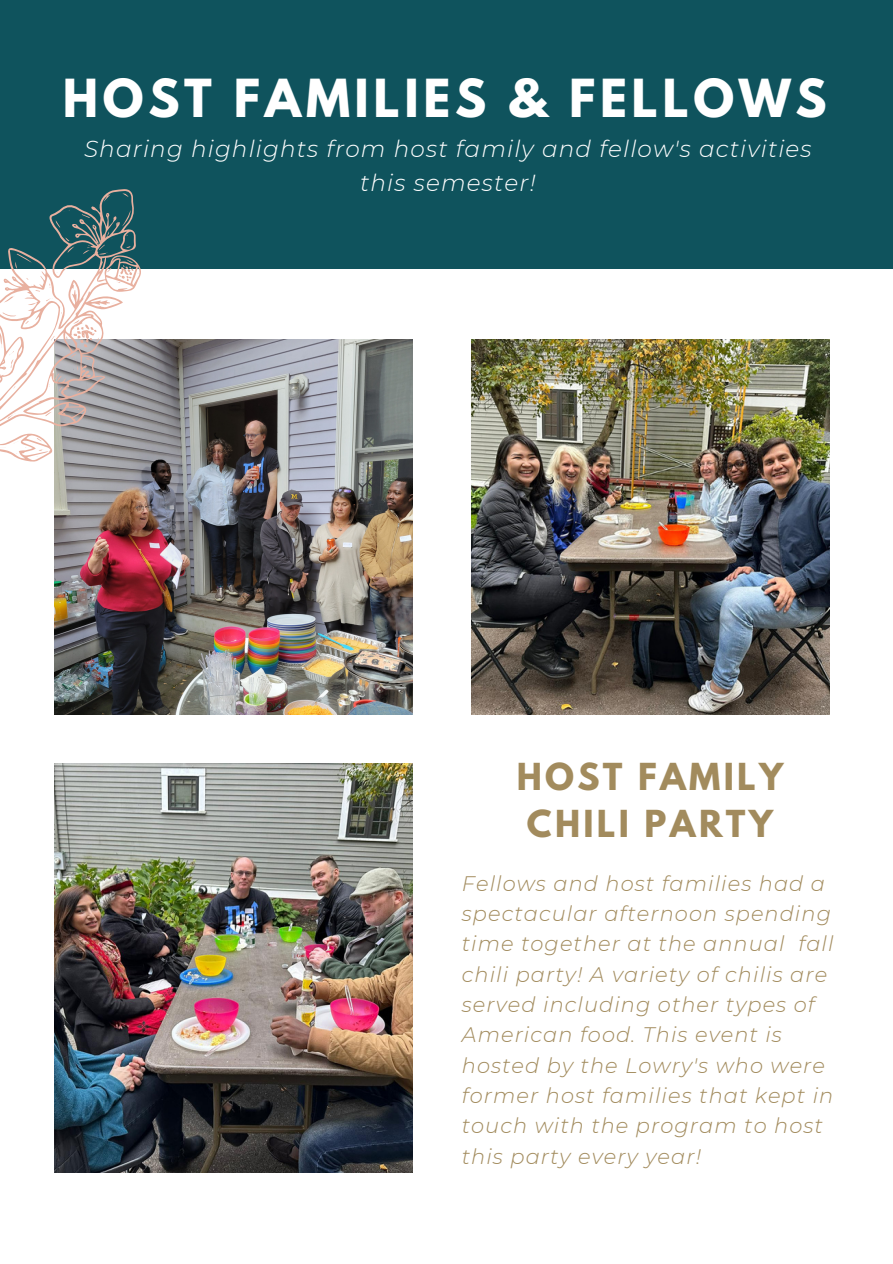
<style>
.page{position:relative;width:893px;height:1264px;background:#fff}
.page>*{position:absolute;margin:0;border:0;box-sizing:border-box;transform-origin:0 0}
.t1{font:700 46.5px "League Spartan";letter-spacing:.1em;color:#fff}
.t2{font:700 33px/46px "League Spartan";letter-spacing:.1em;color:#a28b5d;text-align:center}
.t3{font:italic 300 23.1px/33.8px "Montserrat";letter-spacing:.05em;color:#fff;text-align:center}
.t4{font:italic 300 21px/30.3px "Montserrat";letter-spacing:.05em;color:#a28b5d}
</style>
<div class="page">
<img style="left:55px;top:763px;width:357px;height:409px">
<img style="left:55px;top:340px;width:357px;height:374px">
<img style="left:471px;top:340px;width:358px;height:374px">
<div style="left:0;top:0;width:892px;height:269px;background:#0f535d"></div>
<img style="left:0;top:189px;width:209px;height:465px">
<h1 class="t1" style="left:63px;top:76px;width:765px">HOST FAMILIES &amp; FELLOWS</h1>
<p class="t3" style="left:84px;top:132px;width:729px">Sharing highlights from host family and fellow's activities this semester!</p>
<h2 class="t2" style="left:516px;top:758px;width:268px">HOST FAMILY<br>CHILI PARTY</h2>
<p class="t4" style="left:462px;top:867px;width:373px">Fellows and host families had a spectacular afternoon spending time together at the annual fall chili party! A variety of chilis are served including other types of<br>American food. This event is hosted by the Lowry's who were former host families that kept in touch with the program to host this party every year!</p>
</div>
